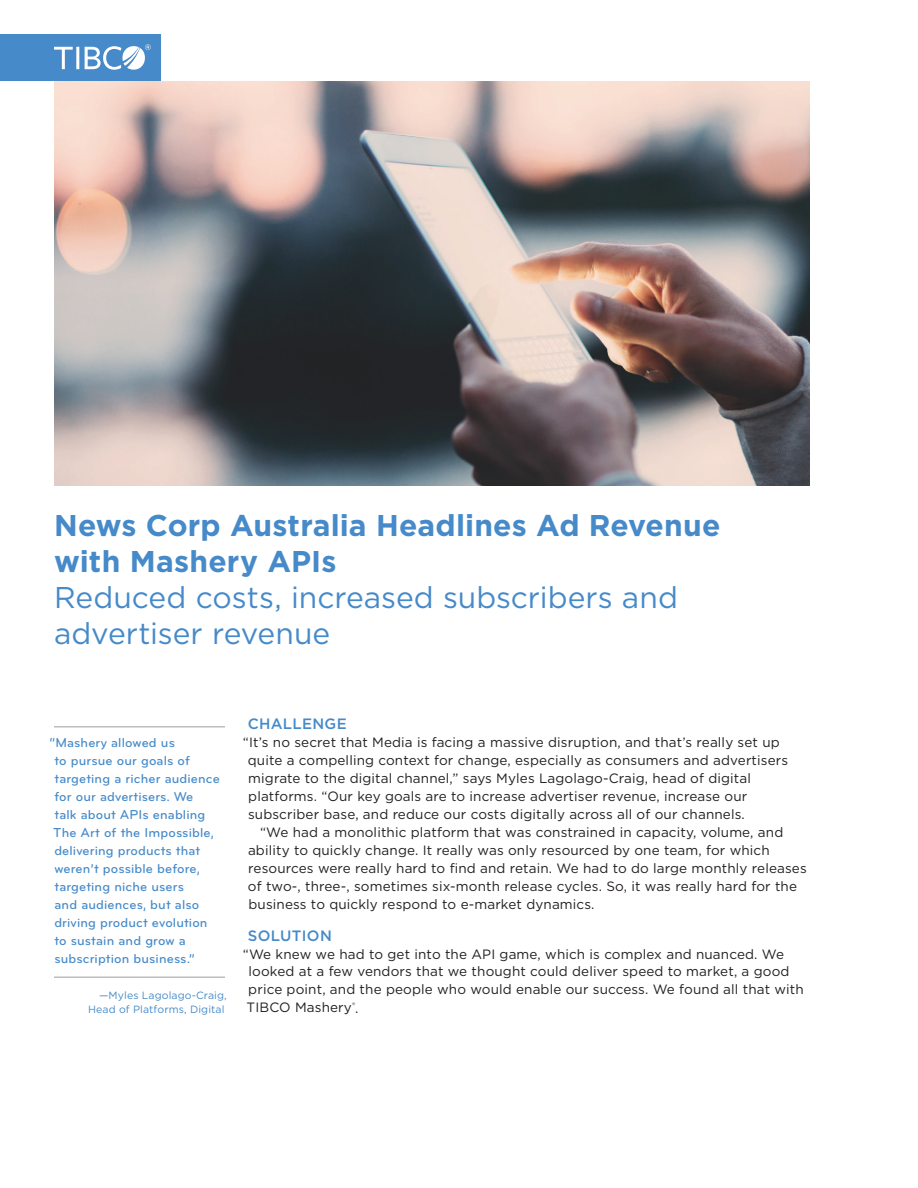
<style>
.page{position:relative;width:918px;height:1188px;background:#fff}
.page>*{position:absolute;margin:0;border:0;box-sizing:border-box;transform-origin:0 0}
.t1{font:30px/36px "Gotham";color:#468ac9}
.t2{font:700 30px/36px "Gotham";letter-spacing:.005em;color:#468ac9}
.t3{font:500 15px "Gotham";letter-spacing:.02em;color:#468ac9}
.t4{font:13.5px/18px "Gotham";letter-spacing:.01em;color:#231f20}
.t5{font:500 13.5px/18px "Bryant Pro";letter-spacing:.01em;color:#468ac9}
.t6{font:10.5px/13.5px "Gotham";letter-spacing:.01em;color:#468ac9;text-align:right}
</style>
<div class="page">
<img style="left:54px;top:81px;width:756px;height:405px">
<hr style="left:54px;top:726px;width:171px;height:2px;background:#bcbdc0">
<hr style="left:54px;top:976px;width:171px;height:2px;background:#bcbdc0">
<div style="left:0;top:35px;width:161px;height:46px;background:#468ac9"></div>
<svg style="left:54px;top:47px;width:25px;height:22px"></svg>
<svg style="left:85px;top:44px;width:66px;height:26px"></svg>
<h1 class="t2" style="left:54px;top:507px;width:668px">News Corp Australia Headlines Ad Revenue with Mashery APIs</h1>
<h1 class="t1" style="left:54px;top:578px;width:625px">Reduced costs, increased subscribers and advertiser revenue</h1>
<p class="t5" style="left:49px;top:734px;width:172px">“Mashery allowed us<br>to pursue our goals of targeting a richer audience for our advertisers. We<br>talk about APIs enabling<br>The Art of the Impossible, delivering products that weren’t possible before, targeting niche users<br>and audiences, but also driving product evolution<br>to sustain and grow a subscription business.”</p>
<p class="t6" style="left:88px;top:988px;width:140px">—Myles Lagolago-Craig,<br>Head of Platforms, Digital</p>
<p class="t3" style="left:248px;top:714px;width:100px">CHALLENGE</p>
<p class="t4" style="left:248px;top:733px;width:542px;text-indent:-5px">“It’s no secret that Media is facing a massive disruption, and that’s really set up quite a compelling context for change, especially as consumers and advertisers migrate to the digital channel,” says Myles Lagolago-Craig, head of digital platforms. “Our key goals are to increase advertiser revenue, increase our subscriber base, and reduce our costs digitally across all of our channels.</p>
<p class="t4" style="left:248px;top:823px;width:560px;text-indent:12px">“We had a monolithic platform that was constrained in capacity, volume, and ability to quickly change. It really was only resourced by one team, for which resources were really hard to find and retain. We had to do large monthly releases of two-, three-, sometimes six-month release cycles. So, it was really hard for the business to quickly respond to e-market dynamics.</p>
<p class="t3" style="left:248px;top:925px;width:85px">SOLUTION</p>
<p class="t4" style="left:243px;top:944px;width:562px">“We knew we had to get into the API game, which is complex and nuanced. We looked at a few vendors that we thought could deliver speed to market, a good price point, and the people who would enable our success. We found all that with TIBCO Mashery<sup>®</sup>.</p>
</div>
